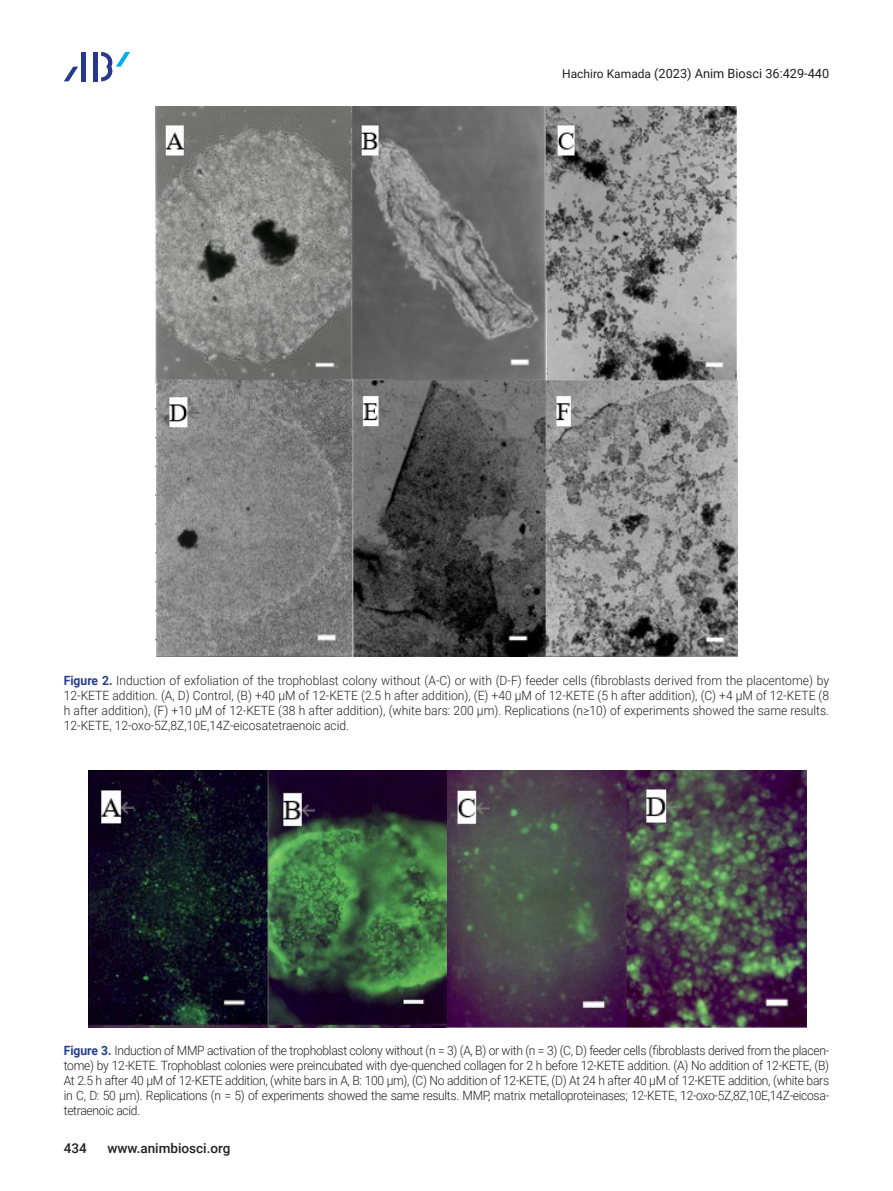
<style>
.page{position:relative;width:893px;height:1191px;background:#fff}
.page>*{position:absolute;margin:0;border:0;box-sizing:border-box;transform-origin:0 0}
.t1{font:500 13.5px "Roboto";color:#231f20}
.표_그림__제목{font:300 12.75px/15px "Roboto";letter-spacing:-.015em;color:#231f20;text-align:justify;scale:.95 1}
.t2{font:12.75px "Roboto";color:#231f20}
.s1{font-size:12px}
.s2{font-weight:700;color:#253f8e}
</style>
<div class="page">
<div style="left:93px;top:52px;width:5px;height:29px;background:#283890"></div>
<hr style="left:82px;top:52px;width:4px;height:29px;background:#283890">
<svg style="left:64px;top:67px;width:14px;height:14px"></svg>
<svg style="left:101px;top:52px;width:29px;height:29px"></svg>
<img style="left:155px;top:106px;width:582px;height:550px">
<img style="left:88px;top:770px;width:719px;height:257px">
<p class="t2" style="left:562px;top:65px;width:269px"><span class="s1">Hachiro Kamada</span> (2023) Anim Biosci 36:429-440</p>
<p class="표_그림__제목" style="left:64px;top:672px;width:807px"><span class="s2">Figure 2.</span> Induction of exfoliation of the trophoblast colony without (A-C) or with (D-F) feeder cells (fibroblasts derived from the placentome) by 12-KETE addition. (A, D) Control, (B) +40 μM of 12-KETE (2.5 h after addition), (E) +40 μM of 12-KETE (5 h after addition), (C) +4 μM of 12-KETE (8 h after addition), (F) +10 μM of 12-KETE (38 h after addition), (white bars: 200 μm). Replications (n≥10) of experiments showed the same results.<br>12-KETE, 12-oxo-5Z,8Z,10E,14Z-eicosatetraenoic acid.</p>
<p class="표_그림__제목" style="left:64px;top:1042px;width:807px"><span class="s2">Figure 3.</span> Induction of MMP activation of the trophoblast colony without (n = 3) (A, B) or with (n = 3) (C, D) feeder cells (fibroblasts derived from the placen&shy;tome) by 12-KETE. Trophoblast colonies were preincubated with dye-quenched collagen for 2 h before 12-KETE addition. (A) No addition of 12-KETE, (B)<br>At 2.5 h after 40 μM of 12-KETE addition, (white bars in A, B: 100 μm), (C) No addition of 12-KETE, (D) At 24 h after 40 μM of 12-KETE addition, (white bars in C, D: 50 μm). Replications (n = 5) of experiments showed the same results. MMP, matrix metalloproteinases; 12-KETE, 12-oxo-5Z,8Z,10E,14Z-eicosa&shy;tetraenoic acid.</p>
<p class="t1" style="left:64px;top:1138px;width:25px">434</p>
<p class="t1" style="left:107px;top:1138px;width:125px">www.animbiosci.org</p>
</div>
